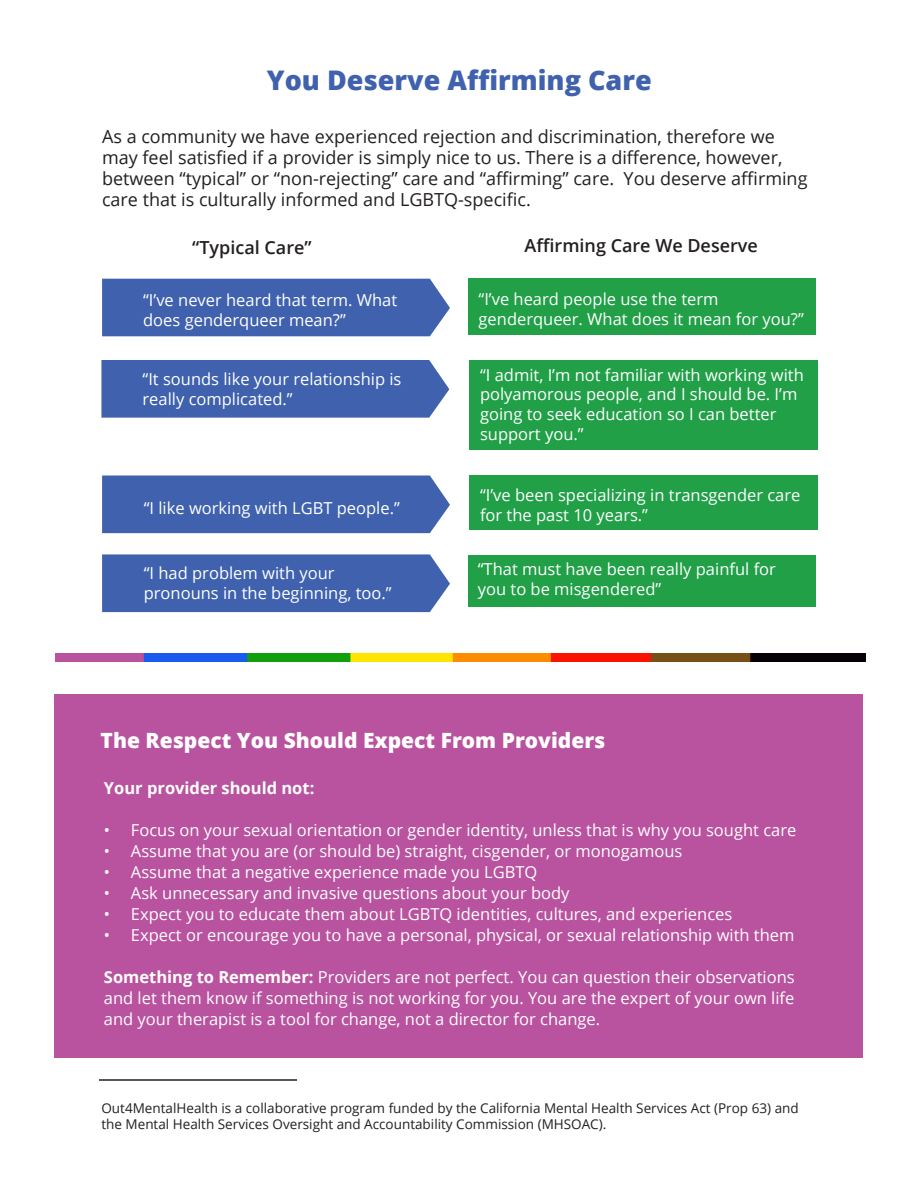
<style>
.page{position:relative;width:918px;height:1188px;background:#fff}
.page>*{position:absolute;margin:0;border:0;box-sizing:border-box;transform-origin:0 0}
.t1{font:800 27px "Open Sans";color:#4062ae}
.t2{font:800 21px "Open Sans";color:#fff}
.t3{font:18px/21px "Open Sans";color:#231f20}
.t4{font:600 18px "Open Sans";color:#231f20}
.t5{font:16.5px/19.8px "Open Sans";color:#fff}
.t6{font:700 16.5px "Open Sans";color:#fff}
.t7{font:13.5px/16.2px "Open Sans";color:#231f20}
.s1{font-weight:700}
</style>
<div class="page">
<div style="left:55px;top:695px;width:808px;height:363px;background:#b9539f"></div>
<div style="left:468px;top:279px;width:348px;height:56px;background:#21a048"></div>
<div style="left:469px;top:360px;width:348px;height:90px;background:#21a048"></div>
<div style="left:469px;top:476px;width:348px;height:54px;background:#21a048"></div>
<div style="left:468px;top:555px;width:347px;height:51px;background:#21a048"></div>
<div style="left:102px;top:278px;width:348px;height:59px;background:#4062ae"></div>
<div style="left:101px;top:360px;width:349px;height:58px;background:#4062ae"></div>
<div style="left:102px;top:475px;width:348px;height:59px;background:#4062ae"></div>
<div style="left:102px;top:554px;width:348px;height:59px;background:#4062ae"></div>
<img style="left:55px;top:653px;width:810px;height:9px">
<hr style="left:99px;top:1079px;width:198px;height:2px;background:#231f20">
<p class="t1" style="left:267px;top:59px;width:386px">You Deserve Affirming Care</p>
<p class="t3" style="left:102px;top:125px;width:707px">As a community we have experienced rejection and discrimination, therefore we may feel satisfied if a provider is simply nice to us. There is a difference, however, between “typical” or “non-rejecting” care and “affirming” care. You deserve affirming care that is culturally informed and LGBTQ-specific.</p>
<p class="t4" style="left:192px;top:235px;width:121px">“Typical Care”</p>
<p class="t4" style="left:525px;top:233px;width:235px">Affirming Care We Deserve</p>
<p class="t5" style="left:143px;top:289px;width:256px">“I’ve never heard that term. What does genderqueer mean?”</p>
<p class="t5" style="left:479px;top:289px;width:327px">“I’ve heard people use the term genderqueer. What does it mean for you?”</p>
<p class="t5" style="left:143px;top:369px;width:260px">“It sounds like your relationship is really complicated.”</p>
<p class="t5" style="left:144px;top:497px;width:258px">“I like working with LGBT people.”</p>
<p class="t5" style="left:144px;top:563px;width:249px">“I had problem with your pronouns in the beginning, too.”</p>
<p class="t5" style="left:480px;top:364px;width:325px">“I admit, I’m not familiar with working with polyamorous people, and I should be. I’m going to seek education so I can better support you.”</p>
<p class="t5" style="left:480px;top:484px;width:322px">“I’ve been specializing in transgender care for the past 10 years.”</p>
<p class="t5" style="left:478px;top:559px;width:300px">“That must have been really painful for you to be misgendered”</p>
<p class="t2" style="left:101px;top:724px;width:506px">The Respect You Should Expect From Providers</p>
<p class="t6" style="left:104px;top:776px;width:212px">Your provider should not:</p>
<p class="t5" style="left:104px;top:820px;width:694px">• Focus on your sexual orientation or gender identity, unless that is why you sought care</p>
<p class="t5" style="left:104px;top:841px;width:580px">• Assume that you are (or should be) straight, cisgender, or monogamous</p>
<p class="t5" style="left:104px;top:862px;width:435px">• Assume that a negative experience made you LGBTQ</p>
<p class="t5" style="left:104px;top:883px;width:467px">• Ask unnecessary and invasive questions about your body</p>
<p class="t5" style="left:104px;top:904px;width:630px">• Expect you to educate them about LGBTQ identities, cultures, and experiences</p>
<p class="t5" style="left:104px;top:925px;width:692px">• Expect or encourage you to have a personal, physical, or sexual relationship with them</p>
<p class="t5" style="left:104px;top:966px;width:692px;line-height:21px;text-align:justify"><span class="s1">Something to Remember:</span> Providers are not perfect. You can question their observations and let them know if something is not working for you. You are the expert of your own life and your therapist is a tool for change, not a director for change.</p>
<p class="t7" style="left:101px;top:1100px;width:699px">Out4MentalHealth is a collaborative program funded by the California Mental Health Services Act (Prop 63) and the Mental Health Services Oversight and Accountability Commission (MHSOAC).</p>
</div>
